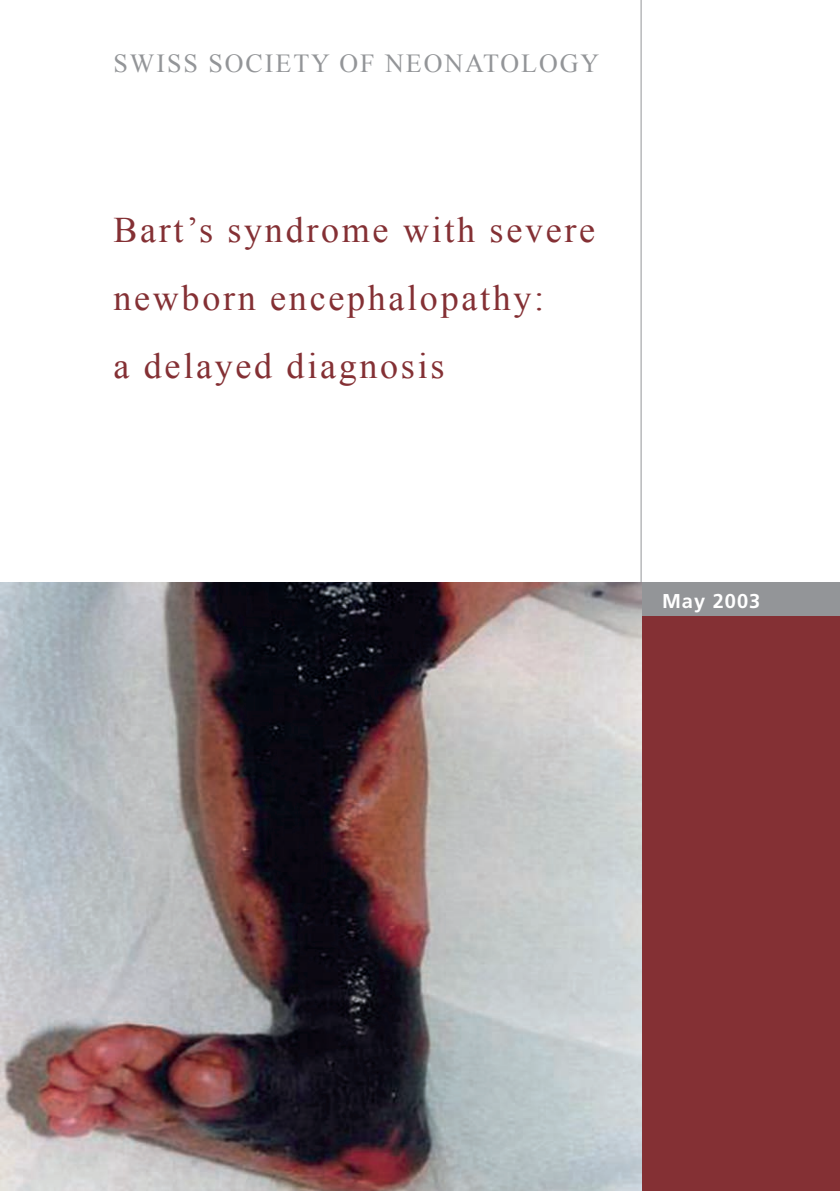
<style>
.page{position:relative;width:840px;height:1191px;background:#fff}
.page>*{position:absolute;margin:0;border:0;box-sizing:border-box;transform-origin:0 0}
.t1{font:36px/68px "Times New Roman";letter-spacing:.075em;color:#843034}
.t2{font:26px "Times New Roman";letter-spacing:.075em;color:#939598}
.t3{font:700 20px "Frutiger LT Std";letter-spacing:.05em;color:#fff}
</style>
<div class="page">
<hr style="left:640px;top:0;width:1px;height:1191px;background:#939598">
<div style="left:641px;top:582px;width:198px;height:35px;background:#939598"></div>
<div style="left:641px;top:616px;width:198px;height:575px;background:#843034"></div>
<img style="left:0;top:582px;width:641px;height:609px">
<p class="t2" style="left:113px;top:46px;width:487px">SWISS SOCIETY OF NEONATOLOGY</p>
<p class="t1" style="left:113px;top:195px;width:483px">Bart’s syndrome with severe newborn encephalopathy:<br>a delayed diagnosis</p>
<p class="t3" style="left:661px;top:589px;width:100px">May 2003</p>
</div>
